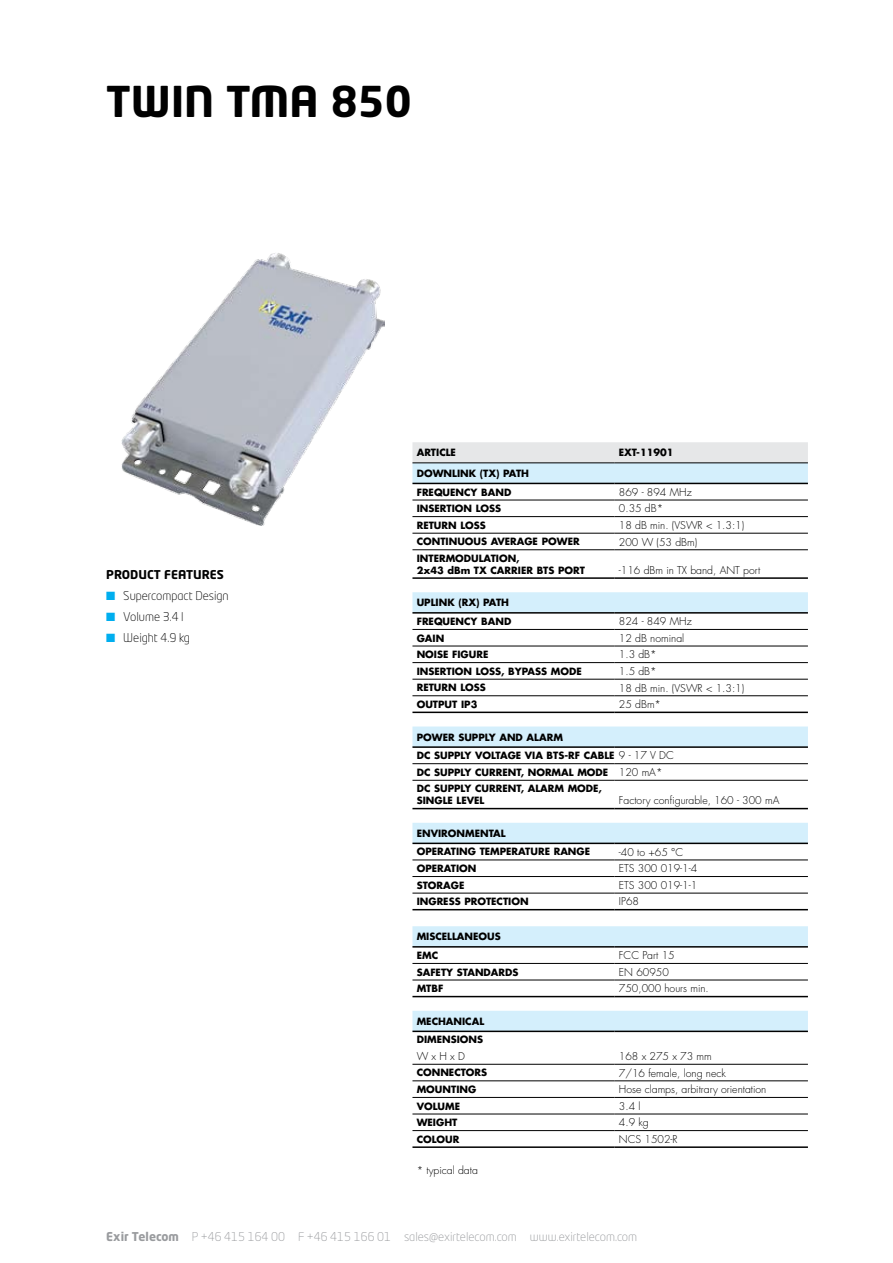
<style>
.page{position:relative;width:893px;height:1263px;background:#fff}
.page>*{position:absolute;margin:0;border:0;box-sizing:border-box;transform-origin:0 0}
.t1{font:700 42px "Neo Tech Std";color:#000}
.t2{font:300 12px "Neo Tech Std";color:#999b9e}
.t3{font:300 12px "Neo Tech Std";color:#000}
.t4{font:700 12px "Neo Tech Std";color:#000}
.t5{font:300 10.5px "Futura";color:#000}
.t6{font:700 9.75px/18.5px "Futura";color:#000}
.s1{color:#00aeef}
.s2{font-weight:300;font-size:10.5px}
.s3{font-weight:700}
</style>
<div class="page">
<div style="left:412px;top:442px;width:396px;height:21px;background:#e6e7e8"></div>
<svg style="left:412px;top:464px;width:396px;height:566px"></svg>
<hr style="left:615px;top:963px;width:193px;height:1px;background:#000">
<hr style="left:412px;top:500px;width:203px;height:1px;background:#000">
<hr style="left:615px;top:500px;width:193px;height:1px;background:#000">
<hr style="left:412px;top:533px;width:203px;height:1px;background:#000">
<hr style="left:615px;top:533px;width:193px;height:1px;background:#000">
<hr style="left:412px;top:695px;width:203px;height:1px;background:#000">
<hr style="left:615px;top:695px;width:193px;height:1px;background:#000">
<hr style="left:412px;top:763px;width:203px;height:1px;background:#000">
<hr style="left:412px;top:860px;width:203px;height:1px;background:#000">
<hr style="left:412px;top:629px;width:203px;height:1px;background:#000">
<hr style="left:412px;top:646px;width:203px;height:1px;background:#000">
<hr style="left:412px;top:1064px;width:203px;height:1px;background:#000">
<hr style="left:412px;top:1080px;width:203px;height:1px;background:#000">
<hr style="left:615px;top:980px;width:193px;height:1px;background:#000">
<hr style="left:412px;top:1097px;width:203px;height:1px;background:#000">
<hr style="left:412px;top:876px;width:203px;height:1px;background:#000">
<hr style="left:412px;top:662px;width:203px;height:1px;background:#000">
<hr style="left:412px;top:1114px;width:203px;height:1px;background:#000">
<hr style="left:412px;top:780px;width:203px;height:1px;background:#000">
<hr style="left:412px;top:893px;width:203px;height:1px;background:#000">
<hr style="left:615px;top:662px;width:193px;height:1px;background:#000">
<hr style="left:615px;top:860px;width:193px;height:1px;background:#000">
<hr style="left:615px;top:629px;width:193px;height:1px;background:#000">
<hr style="left:615px;top:1080px;width:193px;height:1px;background:#000">
<hr style="left:615px;top:1097px;width:193px;height:1px;background:#000">
<hr style="left:412px;top:963px;width:203px;height:1px;background:#000">
<hr style="left:615px;top:763px;width:193px;height:1px;background:#000">
<hr style="left:615px;top:780px;width:193px;height:1px;background:#000">
<hr style="left:615px;top:876px;width:193px;height:1px;background:#000">
<hr style="left:615px;top:893px;width:193px;height:1px;background:#000">
<hr style="left:615px;top:1114px;width:193px;height:1px;background:#000">
<hr style="left:615px;top:1130px;width:193px;height:1px;background:#000">
<hr style="left:615px;top:549px;width:193px;height:1px;background:#000">
<hr style="left:615px;top:646px;width:193px;height:1px;background:#000">
<hr style="left:615px;top:1064px;width:193px;height:1px;background:#000">
<hr style="left:412px;top:549px;width:203px;height:1px;background:#000">
<hr style="left:412px;top:1146px;width:203px;height:2px;background:#000">
<hr style="left:615px;top:1146px;width:193px;height:2px;background:#000">
<hr style="left:412px;top:996px;width:203px;height:1px;background:#000">
<hr style="left:615px;top:996px;width:193px;height:1px;background:#000">
<hr style="left:412px;top:516px;width:203px;height:1px;background:#000">
<hr style="left:615px;top:516px;width:193px;height:1px;background:#000">
<hr style="left:412px;top:679px;width:203px;height:1px;background:#000">
<hr style="left:615px;top:679px;width:193px;height:1px;background:#000">
<hr style="left:412px;top:980px;width:203px;height:1px;background:#000">
<hr style="left:412px;top:1130px;width:203px;height:1px;background:#000">
<hr style="left:412px;top:946px;width:203px;height:1px;background:#000">
<hr style="left:615px;top:946px;width:193px;height:1px;background:#000">
<hr style="left:412px;top:1030px;width:203px;height:2px;background:#000">
<hr style="left:615px;top:1030px;width:193px;height:2px;background:#000">
<hr style="left:412px;top:843px;width:203px;height:1px;background:#000">
<hr style="left:615px;top:843px;width:193px;height:1px;background:#000">
<hr style="left:412px;top:909px;width:203px;height:1px;background:#000">
<hr style="left:615px;top:909px;width:193px;height:1px;background:#000">
<hr style="left:412px;top:746px;width:203px;height:2px;background:#000">
<hr style="left:615px;top:746px;width:193px;height:2px;background:#000">
<hr style="left:412px;top:808px;width:203px;height:1px;background:#000">
<hr style="left:615px;top:808px;width:193px;height:1px;background:#000">
<hr style="left:412px;top:612px;width:203px;height:2px;background:#000">
<hr style="left:615px;top:612px;width:193px;height:2px;background:#000">
<hr style="left:412px;top:712px;width:203px;height:1px;background:#000">
<hr style="left:615px;top:712px;width:193px;height:1px;background:#000">
<hr style="left:412px;top:463px;width:203px;height:1px;background:#000">
<hr style="left:615px;top:463px;width:193px;height:1px;background:#000">
<hr style="left:412px;top:483px;width:203px;height:1px;background:#000">
<hr style="left:615px;top:483px;width:193px;height:1px;background:#000">
<hr style="left:412px;top:577px;width:203px;height:2px;background:#000">
<hr style="left:615px;top:577px;width:193px;height:2px;background:#000">
<img style="left:121px;top:253px;width:264px;height:272px">
<h1 class="t1" style="left:106px;top:75px;width:307px">TWIN TMA 850</h1>
<p class="t4" style="left:106px;top:567px;width:119px">PRODUCT FEATURES</p>
<p class="t3" style="left:106px;top:588px;width:124px"><span class="s1">■</span> Supercompact Design</p>
<p class="t3" style="left:106px;top:609px;width:79px"><span class="s1">■</span> Volume 3.4 l</p>
<p class="t3" style="left:106px;top:630px;width:85px"><span class="s1">■</span> Weight 4.9 kg</p>
<p class="t6" style="left:417px;top:443px;width:41px">ARTICLE</p>
<p class="t6" style="left:619px;top:443px;width:56px">EXT-11901</p>
<p class="t6" style="left:417px;top:464px;width:114px">DOWNLINK (TX) PATH<br>FREQUENCY BAND</p>
<p class="t5" style="left:619px;top:485px;width:74px">869 - 894 MHz</p>
<p class="t6" style="left:417px;top:499px;width:86px">INSERTION LOSS</p>
<p class="t5" style="left:619px;top:502px;width:46px">0.35 dB*</p>
<p class="t6" style="left:417px;top:515px;width:71px">RETURN LOSS</p>
<p class="t5" style="left:619px;top:518px;width:127px">18 dB min. (VSWR &lt; 1.3:1)</p>
<p class="t6" style="left:417px;top:532px;width:164px">CONTINUOUS AVERAGE POWER</p>
<p class="t5" style="left:619px;top:535px;width:80px">200 W (53 dBm)</p>
<p class="t6" style="left:417px;top:552px;width:170px;line-height:12px">INTERMODULATION,<br>2x43 dBm TX CARRIER BTS PORT</p>
<p class="t5" style="left:619px;top:563px;width:143px">-116 dBm in TX band, ANT port</p>
<p class="t6" style="left:417px;top:593px;width:96px">UPLINK (RX) PATH<br>FREQUENCY BAND</p>
<p class="t5" style="left:619px;top:615px;width:74px">824 - 849 MHz</p>
<p class="t6" style="left:417px;top:628px;width:29px">GAIN</p>
<p class="t5" style="left:619px;top:631px;width:67px">12 dB nominal</p>
<p class="t6" style="left:417px;top:645px;width:73px">NOISE FIGURE</p>
<p class="t5" style="left:619px;top:648px;width:39px">1.3 dB*</p>
<p class="t6" style="left:417px;top:661px;width:167px">INSERTION LOSS, BYPASS MODE</p>
<p class="t5" style="left:619px;top:664px;width:39px">1.5 dB*</p>
<p class="t6" style="left:417px;top:678px;width:71px">RETURN LOSS</p>
<p class="t5" style="left:619px;top:681px;width:127px">18 dB min. (VSWR &lt; 1.3:1)</p>
<p class="t6" style="left:417px;top:695px;width:62px">OUTPUT IP3</p>
<p class="t5" style="left:619px;top:697px;width:44px">25 dBm*</p>
<p class="t6" style="left:417px;top:727px;width:259px">POWER SUPPLY AND ALARM<br>DC SUPPLY VOLTAGE VIA BTS-RF CABLE <span class="s2">9 - 17 V DC</span></p>
<p class="t6" style="left:417px;top:763px;width:247px;line-height:16.6px">DC SUPPLY CURRENT, NORMAL MODE <span class="s2">120 mA*<br></span>DC SUPPLY CURRENT, ALARM MODE,</p>
<p class="t6" style="left:417px;top:791px;width:69px">SINGLE LEVEL</p>
<p class="t5" style="left:619px;top:794px;width:162px">Factory configurable, 160 - 300 mA</p>
<p class="t6" style="left:417px;top:824px;width:175px">ENVIRONMENTAL<br>OPERATING TEMPERATURE RANGE</p>
<p class="t5" style="left:619px;top:845px;width:66px">-40 to +65 °C</p>
<p class="t6" style="left:417px;top:859px;width:61px">OPERATION</p>
<p class="t5" style="left:619px;top:862px;width:80px">ETS 300 019-1-4</p>
<p class="t6" style="left:417px;top:875px;width:49px">STORAGE</p>
<p class="t5" style="left:619px;top:878px;width:80px">ETS 300 019-1-1</p>
<p class="t6" style="left:417px;top:892px;width:113px">INGRESS PROTECTION</p>
<p class="t5" style="left:619px;top:895px;width:22px">IP68</p>
<p class="t6" style="left:417px;top:927px;width:86px">MISCELLANEOUS<br>EMC</p>
<p class="t5" style="left:619px;top:948px;width:57px">FCC Part 15</p>
<p class="t6" style="left:417px;top:962px;width:103px">SAFETY STANDARDS</p>
<p class="t5" style="left:619px;top:965px;width:51px">EN 60950</p>
<p class="t6" style="left:417px;top:979px;width:28px">MTBF</p>
<p class="t5" style="left:619px;top:982px;width:91px">750,000 hours min.</p>
<p class="t6" style="left:417px;top:1012px;width:69px">MECHANICAL<br>DIMENSIONS</p>
<p class="t5" style="left:417px;top:1049px;width:50px">W x H x D</p>
<p class="t5" style="left:619px;top:1049px;width:94px">168 x 275 x 73 mm</p>
<p class="t6" style="left:417px;top:1063px;width:72px">CONNECTORS</p>
<p class="t5" style="left:619px;top:1066px;width:109px">7/16 female, long neck</p>
<p class="t6" style="left:417px;top:1080px;width:61px">MOUNTING</p>
<p class="t5" style="left:619px;top:1082px;width:149px">Hose clamps, arbitrary orientation</p>
<p class="t6" style="left:417px;top:1096px;width:45px">VOLUME</p>
<p class="t5" style="left:619px;top:1099px;width:23px">3.4 l</p>
<p class="t6" style="left:417px;top:1113px;width:42px">WEIGHT</p>
<p class="t5" style="left:619px;top:1116px;width:31px">4.9 kg</p>
<p class="t6" style="left:417px;top:1129px;width:44px">COLOUR</p>
<p class="t5" style="left:619px;top:1132px;width:60px">NCS 1502-R</p>
<p class="t5" style="left:417px;top:1163px;width:63px">* typical data</p>
<p class="t2" style="left:106px;top:1230px;width:532px"><span class="s3">Exir Telecom</span> P +46 415 164 00 F +46 415 166 01 sales@exirtelecom.com www.exirtelecom.com</p>
</div>
